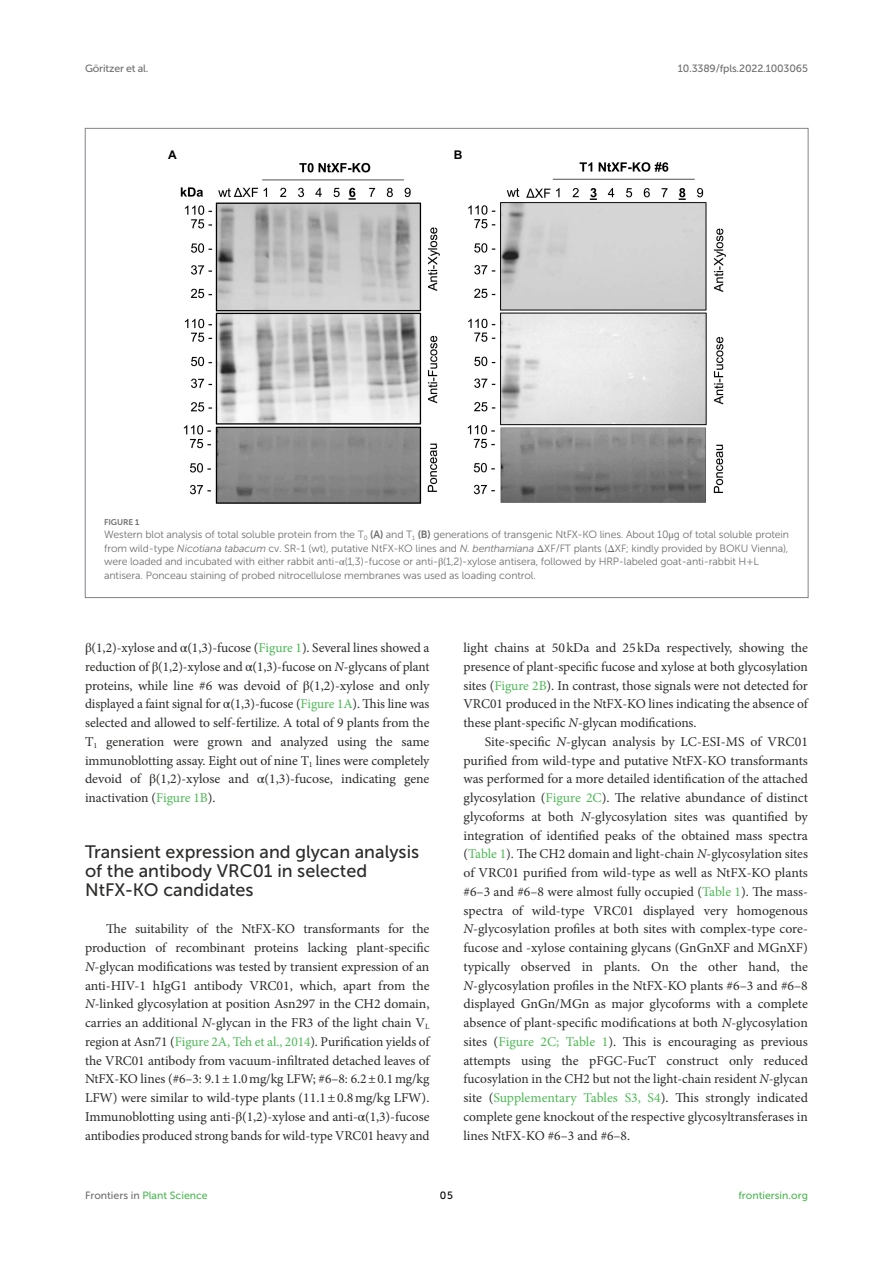
<style>
.page{position:relative;width:893px;height:1263px;background:#fff}
.page>*{position:absolute;margin:0;border:0;box-sizing:border-box;transform-origin:0 0}
.HEAD_2{font:18px/18.8px "Museo Sans 500";color:#2b2b2a}
.TEXT{font:13.5px/18.8px "Minion Pro";letter-spacing:-.005em;color:#2b2b2a;text-align:justify}
.TEXT_FLUSH{font:13.5px/18.8px "Minion Pro";letter-spacing:-.005em;color:#2b2b2a;text-align:justify}
.t1{font:700 12px "Arial";color:#000}
.FIG_LEG{font:10.5px/13.5px "Museo Sans 300";letter-spacing:-.01em;color:#706f70}
.t2{font:10.5px "Museo Sans 500";letter-spacing:-.015em;color:#706f70}
.t3{font:10.5px "Museo Sans 500";color:#4eb855}
.t4{font:10.5px "Museo Sans 500";color:#000}
.FIG_HD{font:8.25px "Museo Sans 700";letter-spacing:-.01em;color:#706f70}
.s1{font-family:"Museo Sans 700"}
.s2{font-family:"STIX General"}
.s3{font-style:italic}
.s4{color:#4eb855}
.s5{color:#64bd64}
.s6{color:#706f70}
</style>
<div class="page">
<img style="left:180px;top:162px;width:546px;height:342px">
<p class="t2" style="left:85px;top:63px;width:65px">Göritzer et al.</p>
<p class="t2" style="left:678px;top:63px;width:131px">10.3389/fpls.2022.1003065</p>
<p class="t1" style="left:168px;top:147px;width:10px">A</p>
<p class="t1" style="left:454px;top:147px;width:10px">B</p>
<p class="FIG_HD" style="left:104px;top:517px;width:37px">FIGURE 1</p>
<p class="FIG_LEG" style="left:104px;top:528px;width:686px">Western blot analysis of total soluble protein from the T<sub>0</sub> <span class="s1">(A)</span> and T<sub>1</sub> <span class="s1">(B)</span> generations of transgenic NtFX-KO lines. About 10 <span class="s2">μ</span>g of total soluble protein from wild-type <span class="s3">Nicotiana tabacum</span> cv. SR-1 (wt), putative NtFX-KO lines and <span class="s3">N. benthamiana</span> <span class="s2">Δ</span>XF/FT plants (<span class="s2">Δ</span>XF; kindly provided by BOKU Vienna), were loaded and incubated with either rabbit anti-<span class="s2">α</span>(1,3)-fucose or anti-<span class="s2">β</span>(1,2)-xylose antisera, followed by HRP-labeled goat-anti-rabbit H + L antisera. Ponceau staining of probed nitrocellulose membranes was used as loading control.</p>
<p class="TEXT" style="left:85px;top:638px;width:346px"><span class="s2">β</span>(1,2)-xylose and <span class="s2">α</span>(1,3)-fucose (<span class="s4">Figure 1</span>). Several lines showed a reduction of <span class="s2">β</span>(1,2)-xylose and <span class="s2">α</span>(1,3)-fucose on <span class="s3">N</span>-glycans of plant proteins, while line #6 was devoid of <span class="s2">β</span>(1,2)-xylose and only displayed a faint signal for <span class="s2">α</span>(1,3)-fucose (<span class="s4">Figure 1A</span>). This line was selected and allowed to self-fertilize. A total of 9 plants from the T<sub>1</sub> generation were grown and analyzed using the same immunoblotting assay. Eight out of nine T<sub>1</sub> lines were completely devoid of <span class="s2">β</span>(1,2)-xylose and <span class="s2">α</span>(1,3)-fucose, indicating gene inactivation (<span class="s4">Figure 1B</span>).</p>
<p class="HEAD_2" style="left:85px;top:843px;width:336px">Transient expression and glycan analysis of the antibody VRC01 in selected<br>NtFX-KO candidates</p>
<p class="TEXT_FLUSH" style="left:85px;top:920px;width:346px;text-indent:21px">The suitability of the NtFX-KO transformants for the production of recombinant proteins lacking plant-specific <span class="s3">N</span>-glycan modifications was tested by transient expression of an anti-HIV-1 hIgG1 antibody VRC01, which, apart from the <span class="s3">N</span>-linked glycosylation at position Asn297 in the CH2 domain, carries an additional <span class="s3">N</span>-glycan in the FR3 of the light chain V<sub>L </sub>region at Asn71 (<span class="s4">Figure 2A, Teh et al., 2014</span>). Purification yields of the VRC01 antibody from vacuum-infiltrated detached leaves of NtFX-KO lines (#6–3: 9.1±1.0mg/kg LFW; #6–8: 6.2±0.1mg/kg LFW) were similar to wild-type plants (11.1±0.8mg/kg LFW).<br>Immunoblotting using anti-<span class="s2">β</span>(1,2)-xylose and anti-<span class="s2">α</span>(1,3)-fucose antibodies produced strong bands for wild-type VRC01 heavy and</p>
<p class="TEXT_FLUSH" style="left:463px;top:638px;width:346px">light chains at 50kDa and 25kDa respectively, showing the presence of plant-specific fucose and xylose at both glycosylation sites (<span class="s4">Figure 2B</span>). In contrast, those signals were not detected for VRC01 produced in the NtFX-KO lines indicating the absence of these plant-specific <span class="s3">N</span>-glycan modifications.</p>
<p class="TEXT" style="left:463px;top:732px;width:346px;text-indent:21px">Site-specific <span class="s3">N</span>-glycan analysis by LC-ESI-MS of VRC01 purified from wild-type and putative NtFX-KO transformants was performed for a more detailed identification of the attached glycosylation (<span class="s4">Figure 2C</span>). The relative abundance of distinct glycoforms at both <span class="s3">N</span>-glycosylation sites was quantified by integration of identified peaks of the obtained mass spectra (<span class="s4">Table 1</span>). The CH2 domain and light-chain <span class="s3">N</span>-glycosylation sites of VRC01 purified from wild-type as well as NtFX-KO plants #6–3 and #6–8 were almost fully occupied (<span class="s4">Table 1</span>). The mass&shy;spectra of wild-type VRC01 displayed very homogenous <span class="s3">N</span>-glycosylation profiles at both sites with complex-type core&shy;fucose and -xylose containing glycans (GnGnXF and MGnXF) typically observed in plants. On the other hand, the <span class="s3">N</span>-glycosylation profiles in the NtFX-KO plants #6–3 and #6–8 displayed GnGn/MGn as major glycoforms with a complete absence of plant-specific modifications at both <span class="s3">N</span>-glycosylation sites (<span class="s4">Figure 2C</span><span class="s5">;</span> <span class="s4">Table 1</span>). This is encouraging as previous attempts using the pFGC-FucT construct only reduced fucosylation in the CH2 but not the light-chain resident <span class="s3">N</span>-glycan site (<span class="s4">Supplementary Tables S3, S4</span>). This strongly indicated complete gene knockout of the respective glycosyltransferases in lines NtFX-KO #6–3 and #6–8.</p>
<p class="t3" style="left:85px;top:1190px;width:124px"><span class="s6">Frontiers in</span> Plant Science</p>
<p class="t4" style="left:440px;top:1190px;width:14px">05</p>
<p class="t3" style="left:738px;top:1190px;width:71px">frontiersin.org</p>
</div>
